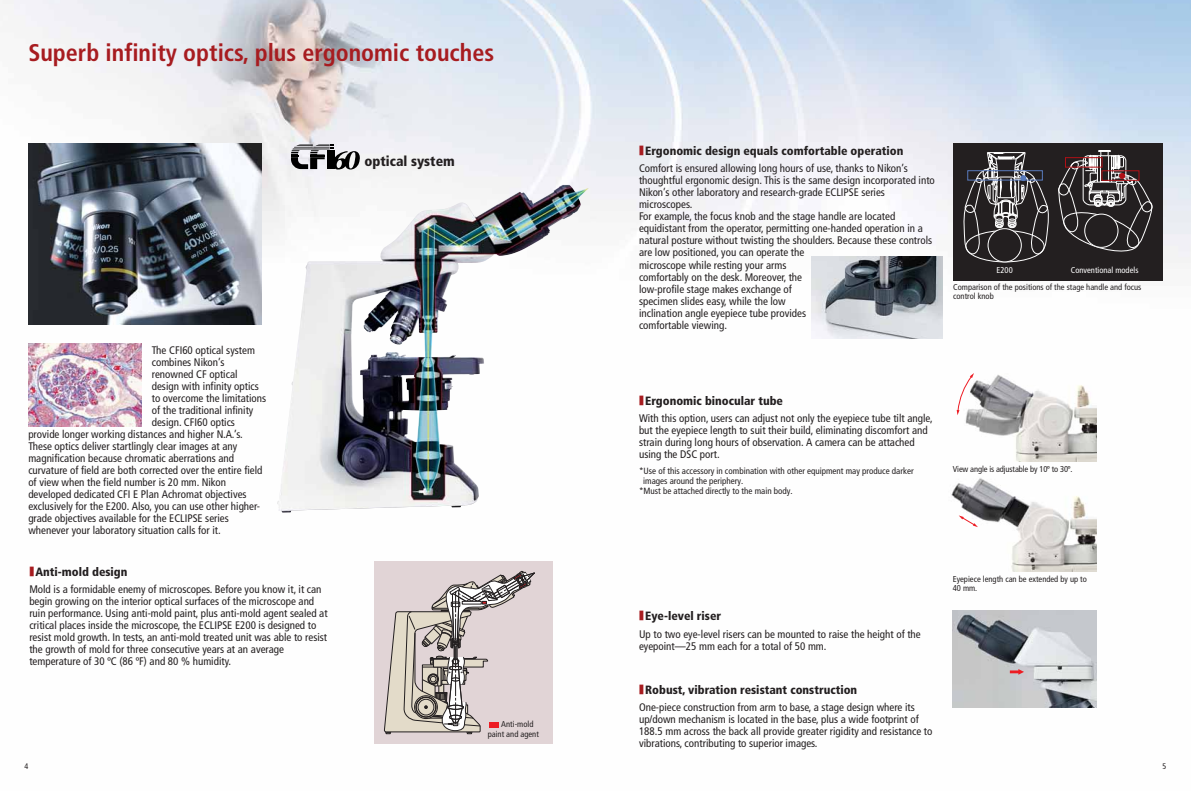
<style>
.page{position:relative;width:1191px;height:791px;background:#fff}
.page>*{position:absolute;margin:0;border:0;box-sizing:border-box;transform-origin:0 0}
.t1{font:700 condensed 24.1px "Frutiger";color:#a71c20}
.t2{font:900 condensed 14px "Frutiger";color:#231f20}
.t3{font:900 condensed 12px "Frutiger";color:#231f20}
.t4{font:condensed 11px/12px "Frutiger";color:#231f20}
.t5{font:condensed 9px "Frutiger";color:#231f20}
.t6{font:condensed 8.5px/9.2px "Frutiger";color:#231f20}
.t7{font:condensed 8.5px "Frutiger";color:#fff}
.t8{font:condensed 8px "Frutiger";color:#231f20}
.s1{font-family:"Koz Go Pro";font-weight:700;font-stretch:normal;color:#a71c20}
</style>
<div class="page">
<img style="left:2px;top:0;width:1189px;height:708px">
<img style="left:937px;top:474px;width:160px;height:98px">
<img style="left:952px;top:362px;width:145px;height:99px">
<img style="left:28px;top:143px;width:233px;height:181px">
<svg style="left:291px;top:145px;width:69px;height:24px"></svg>
<div style="left:327px;top:157px;width:7px;height:12px;background:#000"></div>
<div style="left:953px;top:143px;width:209px;height:138px;background:#231f20"></div>
<div style="left:987px;top:228px;width:34px;height:34px;border:1px solid #fff;border-radius:50%"></div>
<svg style="left:963px;top:152px;width:86px;height:107px"></svg>
<svg style="left:1058px;top:150px;width:95px;height:102px"></svg>
<img style="left:811px;top:257px;width:131px;height:82px">
<img style="left:28px;top:344px;width:114px;height:82px">
<img style="left:952px;top:610px;width:145px;height:97px">
<svg style="left:1009px;top:669px;width:15px;height:6px"></svg>
<svg style="left:958px;top:515px;width:20px;height:12px"></svg>
<svg style="left:956px;top:373px;width:18px;height:42px"></svg>
<div style="left:374px;top:561px;width:179px;height:183px;background:#e1d4d6"></div>
<svg style="left:384px;top:571px;width:151px;height:163px"></svg>
<img style="left:277px;top:185px;width:312px;height:327px">
<div style="left:489px;top:722px;width:9px;height:5px;background:#ed1c24"></div>
<h1 class="t1" style="left:28px;top:43px;width:467px">Superb infinity optics, plus ergonomic touches</h1>
<p class="t2" style="left:364px;top:156px;width:92px">optical system</p>
<p class="t4" style="left:152px;top:345px;width:105px">The CFI60 optical system</p>
<p class="t4" style="left:152px;top:357px;width:74px">combines Nikon’s</p>
<p class="t4" style="left:152px;top:369px;width:87px">renowned CF optical</p>
<p class="t4" style="left:152px;top:381px;width:109px">design with infinity optics</p>
<p class="t4" style="left:152px;top:393px;width:116px">to overcome the limitations</p>
<p class="t4" style="left:152px;top:405px;width:103px">of the traditional infinity</p>
<p class="t4" style="left:152px;top:417px;width:85px">design. CFI60 optics</p>
<p class="t4" style="left:28px;top:429px;width:216px">provide longer working distances and higher N.A.’s.</p>
<p class="t4" style="left:28px;top:441px;width:210px">These optics deliver startlingly clear images at any</p>
<p class="t4" style="left:28px;top:453px;width:207px">magnification because chromatic aberrations and</p>
<p class="t4" style="left:28px;top:465px;width:236px">curvature of field are both corrected over the entire field</p>
<p class="t4" style="left:28px;top:477px;width:199px">of view when the field number is 20 mm. Nikon</p>
<p class="t4" style="left:28px;top:489px;width:220px">developed dedicated CFI E Plan Achromat objectives</p>
<p class="t4" style="left:28px;top:501px;width:233px">exclusively for the E200. Also, you can use other higher-</p>
<p class="t4" style="left:28px;top:513px;width:202px">grade objectives available for the ECLIPSE series</p>
<p class="t4" style="left:28px;top:525px;width:194px">whenever your laboratory situation calls for it.</p>
<p class="t3" style="left:29px;top:567px;width:100px"><span class="s1">■</span> Anti-mold design</p>
<p class="t4" style="left:29px;top:584px;width:300px">Mold is a formidable enemy of microscopes. Before you know it, it can begin growing on the interior optical surfaces of the microscope and ruin performance. Using anti-mold paint, plus anti-mold agent sealed at critical places inside the microscope, the ECLIPSE E200 is designed to resist mold growth. In tests, an anti-mold treated unit was able to resist the growth of mold for three consecutive years at an average temperature of 30 ºC (86 ºF) and 80 % humidity.</p>
<p class="t6" style="left:488px;top:720px;width:53px;text-indent:14px">Anti-mold paint and agent</p>
<p class="t3" style="left:639px;top:146px;width:266px"><span class="s1">■</span> Ergonomic design equals comfortable operation</p>
<p class="t4" style="left:639px;top:164px;width:297px">Comfort is ensured allowing long hours of use, thanks to Nikon’s thoughtful ergonomic design. This is the same design incorporated into Nikon’s other laboratory and research-grade ECLIPSE series microscopes.<br>For example, the focus knob and the stage handle are located equidistant from the operator, permitting one-handed operation in a natural posture without twisting the shoulders. Because these controls are low positioned, you can operate the<br>microscope while resting your arms<br>comfortably on the desk. Moreover, the<br>low-profile stage makes exchange of<br>specimen slides easy, while the low<br>inclination angle eyepiece tube provides<br>comfortable viewing.</p>
<p class="t7" style="left:996px;top:267px;width:18px">E200</p>
<p class="t7" style="left:1070px;top:267px;width:69px">Conventional models</p>
<p class="t6" style="left:953px;top:283px;width:190px">Comparison of the positions of the stage handle and focus control knob</p>
<p class="t3" style="left:639px;top:396px;width:145px"><span class="s1">■</span> Ergonomic binocular tube</p>
<p class="t4" style="left:639px;top:413px;width:295px">With this option, users can adjust not only the eyepiece tube tilt angle, but the eyepiece length to suit their build, eliminating discomfort and strain during long hours of observation. A camera can be attached using the DSC port.</p>
<p class="t5" style="left:639px;top:467px;width:276px">*Use of this accessory in combination with other equipment may produce darker</p>
<p class="t5" style="left:643px;top:477px;width:102px">images around the periphery.</p>
<p class="t5" style="left:639px;top:487px;width:155px">*Must be attached directly to the main body.</p>
<p class="t6" style="left:952px;top:465px;width:121px">View angle is adjustable by 10º to 30º.</p>
<p class="t3" style="left:639px;top:611px;width:84px"><span class="s1">■</span> Eye-level riser</p>
<p class="t4" style="left:639px;top:629px;width:283px">Up to two eye-level risers can be mounted to raise the height of the eyepoint—25 mm each for a total of 50 mm.</p>
<p class="t3" style="left:639px;top:684px;width:220px"><span class="s1">■</span> Robust, vibration resistant construction</p>
<p class="t4" style="left:639px;top:702px;width:295px">One-piece construction from arm to base, a stage design where its up/down mechanism is located in the base, plus a wide footprint of 188.5 mm across the back all provide greater rigidity and resistance to vibrations, contributing to superior images.</p>
<p class="t6" style="left:952px;top:575px;width:136px">Eyepiece length can be extended by up to<br>40 mm.</p>
<p class="t8" style="left:24px;top:763px;width:5px">4</p>
<p class="t8" style="left:1162px;top:763px;width:5px">5</p>
</div>
